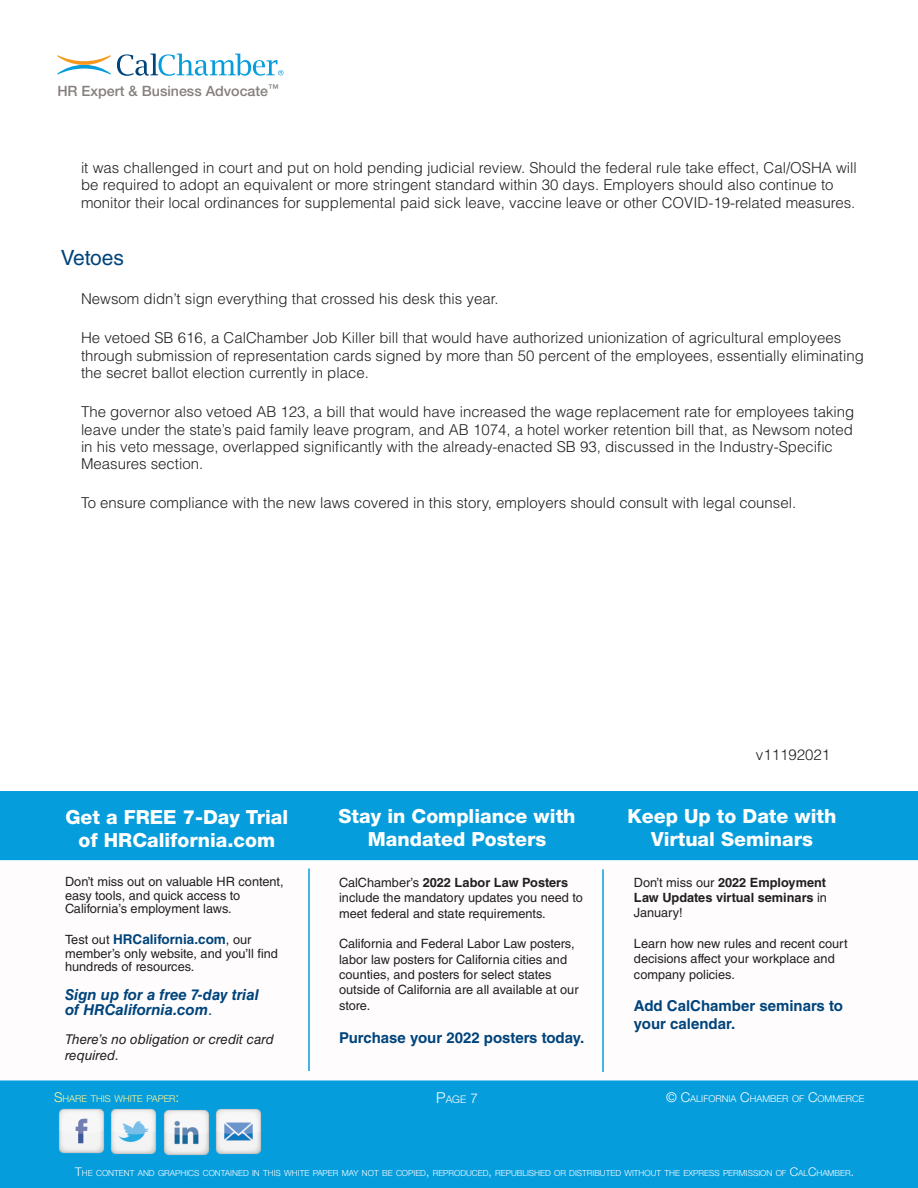
<style>
.page{position:relative;width:918px;height:1188px;background:#fff}
.page>*{position:absolute;margin:0;border:0;box-sizing:border-box;transform-origin:0 0}
.t1{font:21px "Helvetica LT Std";color:#00447b}
.t2{font:800 19.5px/23.4px "Helvetica Neue LT Std";color:#fff;text-align:center}
.t3{font:300 15px/17.4px "Helvetica LT Std";color:#231f20}
.t4{font:700 15px/17.4px "Helvetica LT Std";color:#00447b}
.t5{font:italic 700 15px/15px "Helvetica LT Std";color:#00447b}
.t6{font:500 14.25px "Helvetica Neue LT Std";color:#867f7c}
.t7{font:italic 13.5px/16.2px "Helvetica LT Std";color:#231f20}
.t8{font:700 13.5px "Helvetica LT Std";color:#00447b}
.t9{font:12.75px/15.3px "Helvetica LT Std";color:#231f20}
.t10{font:700 12.75px/15.3px "Helvetica LT Std";color:#231f20;text-align:justify}
.t11{font:300 10.5px "Helvetica Neue LT Std";color:#fff}
.t12{font:300 9.45px "Helvetica Neue LT Std";color:#fff}
.t13{font:300 9.45px "Helvetica Neue LT Std";color:#fff79a}
.t14{font:300 8.4px "Helvetica Neue LT Std";color:#fff}
.s1{font-weight:400;font-size:12.75px;color:#231f20}
.s2{font-weight:400;font-style:normal}
.s3{font-weight:700}
.s4{font-weight:400}
.s5{font-size:13.5px}
.s6{font-size:15px}
.s7{font-size:12px}
</style>
<div class="page">
<div style="left:0;top:792px;width:918px;height:396px;background:#069ddc"></div>
<svg style="left:57px;top:55px;width:54px;height:20px"></svg>
<svg style="left:117px;top:54px;width:166px;height:22px"></svg>
<img style="left:58px;top:1108px;width:46px;height:46px">
<img style="left:110px;top:1109px;width:46px;height:45px">
<img style="left:163px;top:1110px;width:46px;height:45px">
<img style="left:215px;top:1109px;width:46px;height:45px">
<div style="left:0;top:860px;width:918px;height:220px;background:#fefcfd"></div>
<hr style="left:61px;top:861px;width:812px;height:2px;background:#fff">
<hr style="left:308px;top:868px;width:2px;height:203px;background:#069ddc">
<hr style="left:602px;top:869px;width:2px;height:203px;background:#069ddc">
<p class="t6" style="left:57px;top:82px;width:223px">HR Expert &amp; Business Advocate<sup>™</sup></p>
<p class="t3" style="left:81px;top:159px;width:777px">it was challenged in court and put on hold pending judicial review. Should the federal rule take effect, Cal/OSHA will be required to adopt an equivalent or more stringent standard within 30 days. Employers should also continue to monitor their local ordinances for supplemental paid sick leave, vaccine leave or other COVID-19-related measures.</p>
<h1 class="t1" style="left:61px;top:246px;width:65px">Vetoes</h1>
<p class="t3" style="left:81px;top:290px;width:419px">Newsom didn’t sign everything that crossed his desk this year.</p>
<p class="t3" style="left:81px;top:329px;width:784px">He vetoed SB 616, a CalChamber Job Killer bill that would have authorized unionization of agricultural employees through submission of representation cards signed by more than 50 percent of the employees, essentially eliminating the secret ballot election currently in place.</p>
<p class="t3" style="left:81px;top:403px;width:775px">The governor also vetoed AB 123, a bill that would have increased the wage replacement rate for employees taking leave under the state’s paid family leave program, and AB 1074, a hotel worker retention bill that, as Newsom noted in his veto message, overlapped significantly with the already-enacted SB 93, discussed in the Industry-Specific Measures section.</p>
<p class="t3" style="left:81px;top:494px;width:717px">To ensure compliance with the new laws covered in this story, employers should consult with legal counsel.</p>
<h2 class="t2" style="left:65px;top:805px;width:224px">Get a FREE 7-Day Trial of HRCalifornia.com</h2>
<p class="t9" style="left:65px;top:875px;width:220px;line-height:13.5px">Don’t miss out on valuable HR content, easy tools, and quick access to<br>California’s employment laws.</p>
<p class="t8" style="left:65px;top:931px;width:188px"><span class="s1">Test out</span> HRCalifornia.com<span class="s1">, our</span></p>
<p class="t9" style="left:65px;top:946px;width:214px;line-height:13.5px">member’s only website, and you’ll find hundreds of resources.</p>
<p class="t5" style="left:65px;top:987px;width:195px">Sign up for a free 7-day trial of HRCalifornia.com<span class="s2">.</span></p>
<p class="t7" style="left:65px;top:1031px;width:211px">There’s no obligation or credit card required.</p>
<p class="t3" style="left:756px;top:746px;width:76px">v11192021</p>
<h2 class="t2" style="left:339px;top:804px;width:238px">Stay in Compliance with<br>Mandated Posters</h2>
<h2 class="t2" style="left:627px;top:804px;width:211px">Keep Up to Date with<br>Virtual Seminars</h2>
<p class="t9" style="left:339px;top:875px;width:245px">CalChamber’s <span class="s3">2022 Labor Law Posters </span>include the mandatory updates you need to meet federal and state requirements.</p>
<p class="t9" style="left:339px;top:936px;width:241px">California and Federal Labor Law posters, labor law posters for California cities and counties, and posters for select states outside of California are all available at our store.</p>
<p class="t4" style="left:339px;top:1029px;width:247px">Purchase your 2022 posters today.</p>
<p class="t10" style="left:634px;top:874px;width:195px"><span class="s4">Don’t miss our</span> 2022 Employment Law Updates virtual seminars <span class="s4">in January!</span></p>
<p class="t9" style="left:634px;top:936px;width:215px">Learn how new rules and recent court decisions affect your workplace and company policies.</p>
<p class="t4" style="left:634px;top:997px;width:211px">Add CalChamber seminars to your calendar.</p>
<p class="t13" style="left:54px;top:1093px;width:127px"><span class="s5">S</span>HARE THIS WHITE PAPER<span class="s5">:</span></p>
<p class="t12" style="left:666px;top:1093px;width:200px"><span class="s5">© C</span>ALIFORNIA <span class="s5">C</span>HAMBER OF <span class="s5">C</span>OMMERCE</p>
<p class="t11" style="left:436px;top:1093px;width:43px"><span class="s6">P</span>AGE <span class="s5">7</span></p>
<p class="t14" style="left:75px;top:1168px;width:780px"><span class="s7">T</span>HE CONTENT AND GRAPHICS CONTAINED IN THIS WHITE PAPER MAY NOT BE COPIED<span class="s7">,</span> REPRODUCED<span class="s7">,</span> REPUBLISHED OR DISTRIBUTED WITHOUT THE EXPRESS PERMISSION OF <span class="s7">C</span>AL<span class="s7">C</span>HAMBER<span class="s7">.</span></p>
</div>
